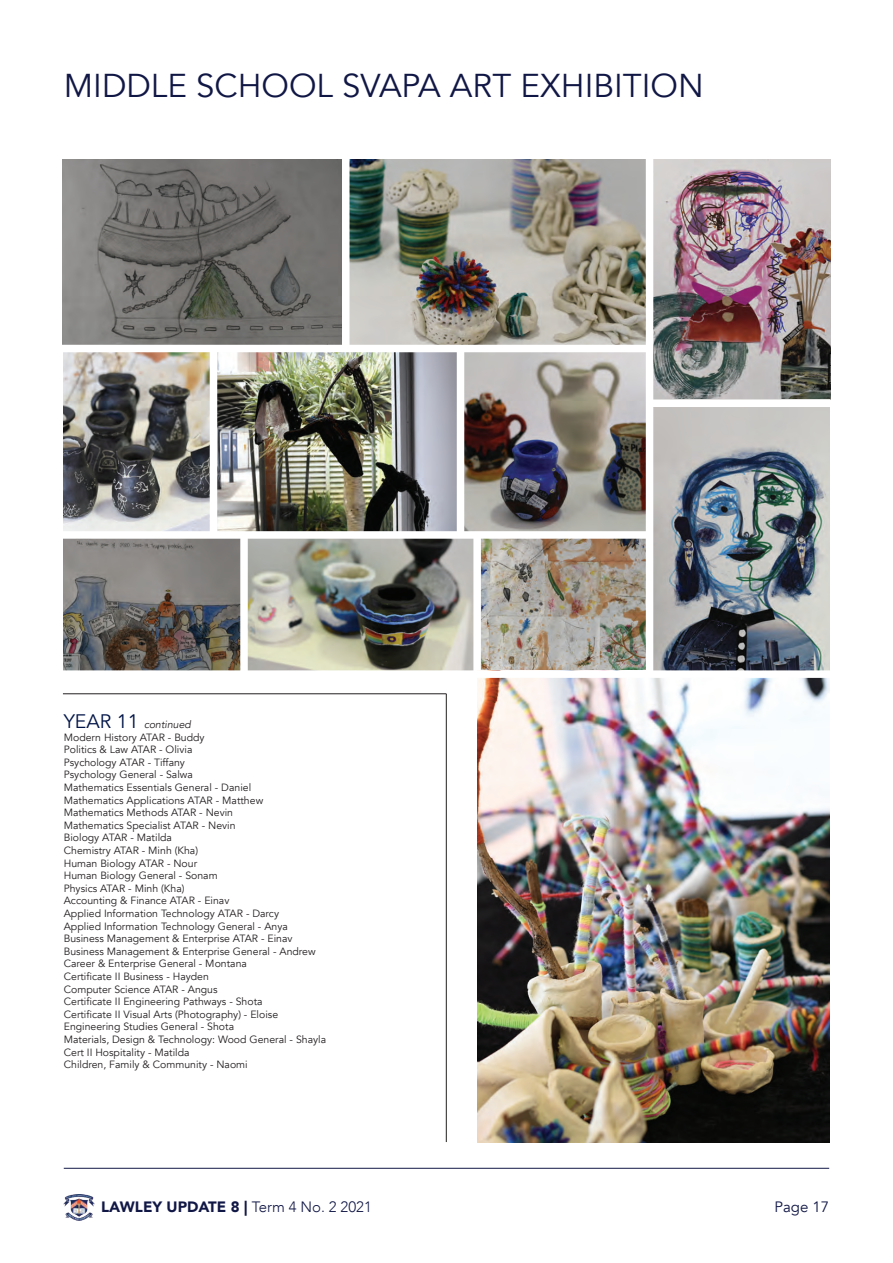
<style>
.page{position:relative;width:893px;height:1263px;background:#fff}
.page>*{position:absolute;margin:0;border:0;box-sizing:border-box;transform-origin:0 0}
.t1{font:33px "Avenir";color:#111745}
.t2{font:900 15px "Avenir";color:#111745}
.t3{font:15px "Avenir";color:#111745}
.t4{font:10.5px/12.6px "Avenir";color:#231f20}
.s1{font-size:19.5px;color:#001447}
.s2{font-style:italic}
.s3{font-weight:300}
</style>
<div class="page">
<hr style="left:64px;top:1168px;width:765px;height:1px;background:#111745">
<img style="left:64px;top:1194px;width:31px;height:26px">
<img style="left:63px;top:352px;width:394px;height:179px">
<img style="left:349px;top:159px;width:297px;height:186px">
<img style="left:653px;top:159px;width:177px;height:511px">
<img style="left:64px;top:352px;width:146px;height:179px">
<img style="left:464px;top:352px;width:182px;height:179px">
<svg style="left:63px;top:159px;width:279px;height:186px;background:#71706e"></svg>
<img style="left:64px;top:539px;width:176px;height:131px">
<img style="left:248px;top:539px;width:225px;height:131px">
<img style="left:481px;top:539px;width:165px;height:131px">
<div style="left:210px;top:348px;width:7px;height:185px;background:#fff"></div>
<hr style="left:63px;top:693px;width:383px;height:1px;background:#231f20">
<hr style="left:446px;top:694px;width:1px;height:448px;background:#231f20">
<img style="left:477px;top:678px;width:352px;height:464px">
<div style="left:649px;top:399px;width:190px;height:8px;background:#fff"></div>
<h1 class="t1" style="left:64px;top:66px;width:641px">MIDDLE SCHOOL SVAPA ART EXHIBITION</h1>
<p class="t4" style="left:64px;top:718px;width:264px"><span class="s1">YEAR 11</span> <span class="s2">continued<br></span>Modern History ATAR - Buddy<br>Politics &amp; Law ATAR - Olivia<br>Psychology ATAR - Tiffany<br>Psychology General - Salwa<br>Mathematics Essentials General - Daniel<br>Mathematics Applications ATAR - Matthew<br>Mathematics Methods ATAR - Nevin<br>Mathematics Specialist ATAR - Nevin<br>Biology ATAR - Matilda<br>Chemistry ATAR - Minh (Kha)<br>Human Biology ATAR - Nour<br>Human Biology General - Sonam<br>Physics ATAR - Minh (Kha)<br>Accounting &amp; Finance ATAR - Einav<br>Applied Information Technology ATAR - Darcy<br>Applied Information Technology General - Anya Business Management &amp; Enterprise ATAR - Einav Business Management &amp; Enterprise General - Andrew Career &amp; Enterprise General - Montana<br>Certificate II Business - Hayden<br>Computer Science ATAR - Angus<br>Certificate II Engineering Pathways - Shota<br>Certificate II Visual Arts (Photography) - Eloise Engineering Studies General - Shota<br>Materials, Design &amp; Technology: Wood General - Shayla Cert II Hospitality - Matilda<br>Children, Family &amp; Community - Naomi</p>
<h2 class="t2" style="left:101px;top:1193px;width:272px">LAWLEY UPDATE 8 | <span class="s3">Term 4 No. 2 2021</span></h2>
<h2 class="t3" style="left:774px;top:1197px;width:56px">Page 17</h2>
</div>
